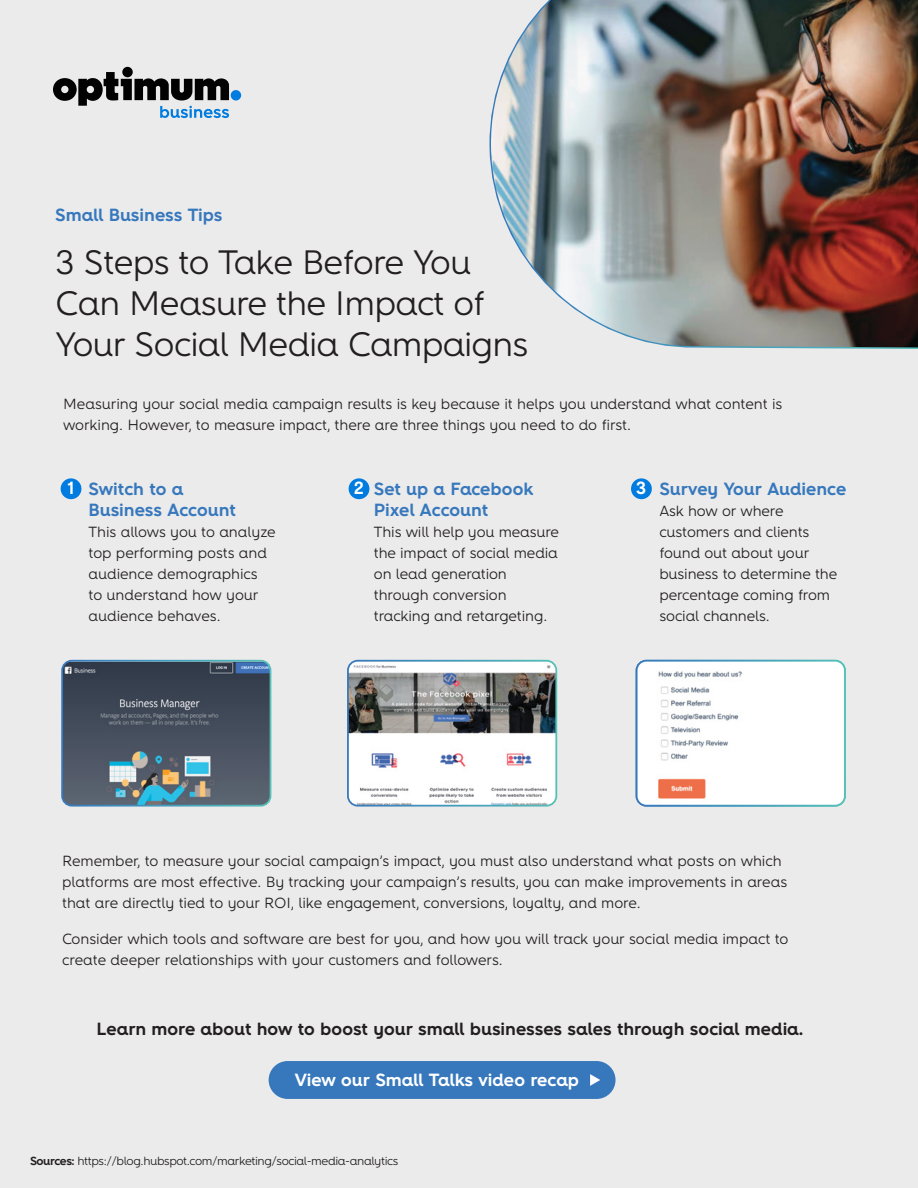
<style>
.page{position:relative;width:918px;height:1188px;background:#ebebeb}
.page>*{position:absolute;margin:0;border:0;box-sizing:border-box;transform-origin:0 0}
.t1{font:34.5px/41.4px "Altice";letter-spacing:-.025em;color:#231f20}
.t2{font:700 18px/21.6px "Altice";color:#3778bd}
.t3{font:700 18px "Altice";color:#231f20}
.t4{font:700 18px "Altice";color:#fff}
.t5{font:15px/21px "Altice";letter-spacing:-.005em;color:#231f20}
.t6{font:12px "Altice";letter-spacing:-.035em;color:#231f20}
.s1{font-weight:700}
</style>
<div class="page">
<div style="left:231px;top:90px;width:10px;height:11px;background:#007bdf;border-radius:50%"></div>
<div style="left:122px;top:67px;width:11px;height:10px;background:#010101;border-radius:50%"></div>
<svg style="left:53px;top:72px;width:176px;height:46px"></svg>
<div style="left:269px;top:1061px;width:347px;height:38px;background:#3778bd;border-radius:19px"></div>
<svg style="left:590px;top:1074px;width:10px;height:12px"></svg>
<img style="left:62px;top:663px;width:209px;height:141px">
<div style="left:61px;top:660px;width:210px;height:147px;border:2px solid #fff;border-radius:10px"></div>
<img style="left:348px;top:663px;width:208px;height:141px">
<div style="left:347px;top:660px;width:210px;height:147px;border:2px solid #fff;border-radius:10px"></div>
<img style="left:637px;top:661px;width:208px;height:143px">
<div style="left:636px;top:660px;width:210px;height:147px;border:2px solid #fff;border-radius:10px"></div>
<img style="left:490px;top:0;width:428px;height:348px">
<div style="left:61px;top:478px;width:20px;height:21px;background:#007bdf;border-radius:50%"></div>
<div style="left:349px;top:478px;width:20px;height:21px;background:#007bdf;border-radius:50%"></div>
<div style="left:631px;top:478px;width:21px;height:21px;background:#007bdf;border-radius:50%"></div>
<p class="t2" style="left:55px;top:204px;width:169px">Small Business Tips</p>
<h1 class="t1" style="left:55px;top:241px;width:475px">3 Steps to Take Before You<br>Can Measure the Impact of<br>Your Social Media Campaigns</h1>
<p class="t5" style="left:63px;top:393px;width:721px">Measuring your social media campaign results is key because it helps you understand what content is working. However, to measure impact, there are three things you need to do first.</p>
<p class="t4" style="left:67px;top:477px;width:9px">1</p>
<p class="t4" style="left:354px;top:477px;width:12px">2</p>
<p class="t4" style="left:636px;top:477px;width:12px">3</p>
<p class="t2" style="left:89px;top:478px;width:149px">Switch to a<br>Business Account</p>
<p class="t5" style="left:89px;top:522px;width:189px">This allows you to analyze top performing posts and audience demographics<br>to understand how your audience behaves.</p>
<p class="t2" style="left:374px;top:478px;width:161px">Set up a Facebook<br>Pixel Account</p>
<p class="t5" style="left:374px;top:522px;width:187px">This will help you measure the impact of social media on lead generation through conversion tracking and retargeting.</p>
<p class="t2" style="left:659px;top:478px;width:188px">Survey Your Audience</p>
<p class="t5" style="left:659px;top:500px;width:179px">Ask how or where customers and clients found out about your business to determine the percentage coming from social channels.</p>
<p class="t5" style="left:62px;top:851px;width:727px">Remember, to measure your social campaign’s impact, you must also understand what posts on which platforms are most effective. By tracking your campaign’s results, you can make improvements in areas that are directly tied to your ROI, like engagement, conversions, loyalty, and more.</p>
<p class="t5" style="left:62px;top:929px;width:728px">Consider which tools and software are best for you, and how you will track your social media impact to create deeper relationships with your customers and followers.</p>
<p class="t3" style="left:97px;top:1018px;width:708px">Learn more about how to boost your small businesses sales through social media.</p>
<p class="t4" style="left:295px;top:1069px;width:286px">View our Small Talks video recap</p>
<p class="t6" style="left:30px;top:1154px;width:370px"><span class="s1">Sources:</span> https://blog.hubspot.com/marketing/social-media-analytics</p>
</div>
